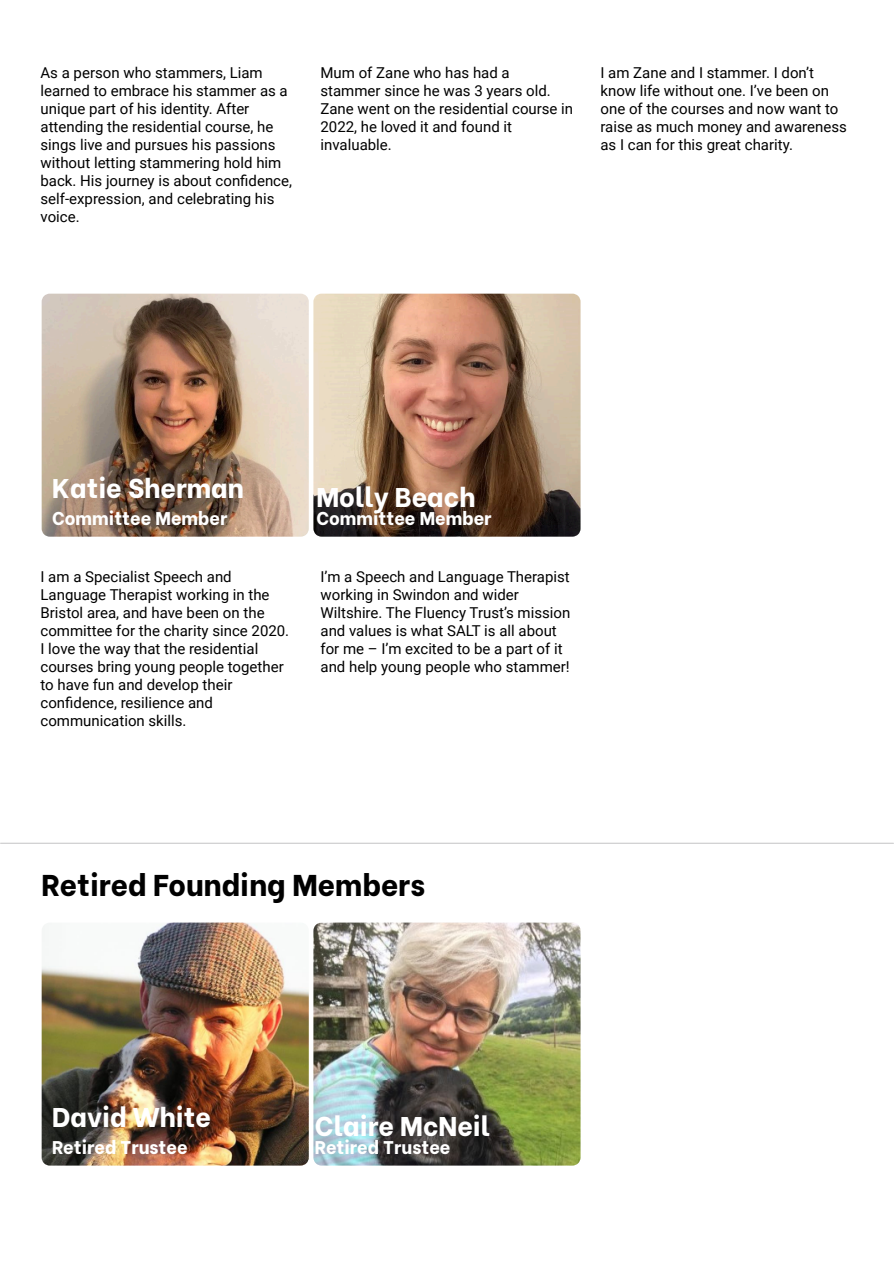
<style>
.page{position:relative;width:894px;height:1263px;background:#fff}
.page>*{position:absolute;margin:0;border:0;box-sizing:border-box;transform-origin:0 0}
.t1{font:800 30px "Be Vietnam";color:#000}
.t2{font:800 27px "Be Vietnam";color:#fff}
.t3{font:800 18.3px "Be Vietnam";color:#fff}
.t4{font:15px/18px "Roboto";color:#000}
</style>
<div class="page">
<img style="left:42px;top:294px;width:266px;height:243px">
<img style="left:313px;top:294px;width:267px;height:243px">
<hr style="left:1px;top:843px;width:892px;height:1px;background:#cacacb">
<img style="left:42px;top:922px;width:266px;height:244px">
<img style="left:313px;top:922px;width:267px;height:244px">
<p class="t4" style="left:40px;top:64px;width:253px">As a person who stammers, Liam learned to embrace his stammer as a unique part of his identity. After attending the residential course, he sings live and pursues his passions without letting stammering hold him back. His journey is about confidence, self-expression, and celebrating his voice.</p>
<p class="t4" style="left:320px;top:64px;width:254px">Mum of Zane who has had a stammer since he was 3 years old.<br>Zane went on the residential course in<br>2022, he loved it and found it invaluable.</p>
<p class="t4" style="left:600px;top:64px;width:248px">I am Zane and I stammer. I don’t know life without one. I’ve been on one of the courses and now want to raise as much money and awareness as I can for this great charity.</p>
<p class="t2" style="left:52px;top:466px;width:193px">Katie Sherman</p>
<p class="t3" style="left:52px;top:503px;width:177px">Committee Member</p>
<p class="t2" style="left:316px;top:475px;width:161px">Molly Beach</p>
<p class="t3" style="left:316px;top:503px;width:177px">Committee Member</p>
<p class="t4" style="left:40px;top:568px;width:250px">I am a Specialist Speech and<br>Language Therapist working in the<br>Bristol area, and have been on the committee for the charity since 2020.<br>I love the way that the residential courses bring young people together to have fun and develop their confidence, resilience and communication skills.</p>
<p class="t4" style="left:320px;top:568px;width:251px">I’m a Speech and Language Therapist working in Swindon and wider Wiltshire. The Fluency Trust’s mission and values is what SALT is all about for me – I’m excited to be a part of it and help young people who stammer!</p>
<h1 class="t1" style="left:42px;top:860px;width:385px">Retired Founding Members</h1>
<p class="t2" style="left:52px;top:1095px;width:160px">David White</p>
<p class="t3" style="left:52px;top:1132px;width:137px">Retired Trustee</p>
<p class="t2" style="left:315px;top:1104px;width:177px">Claire McNeil</p>
<p class="t3" style="left:315px;top:1132px;width:137px">Retired Trustee</p>
</div>
